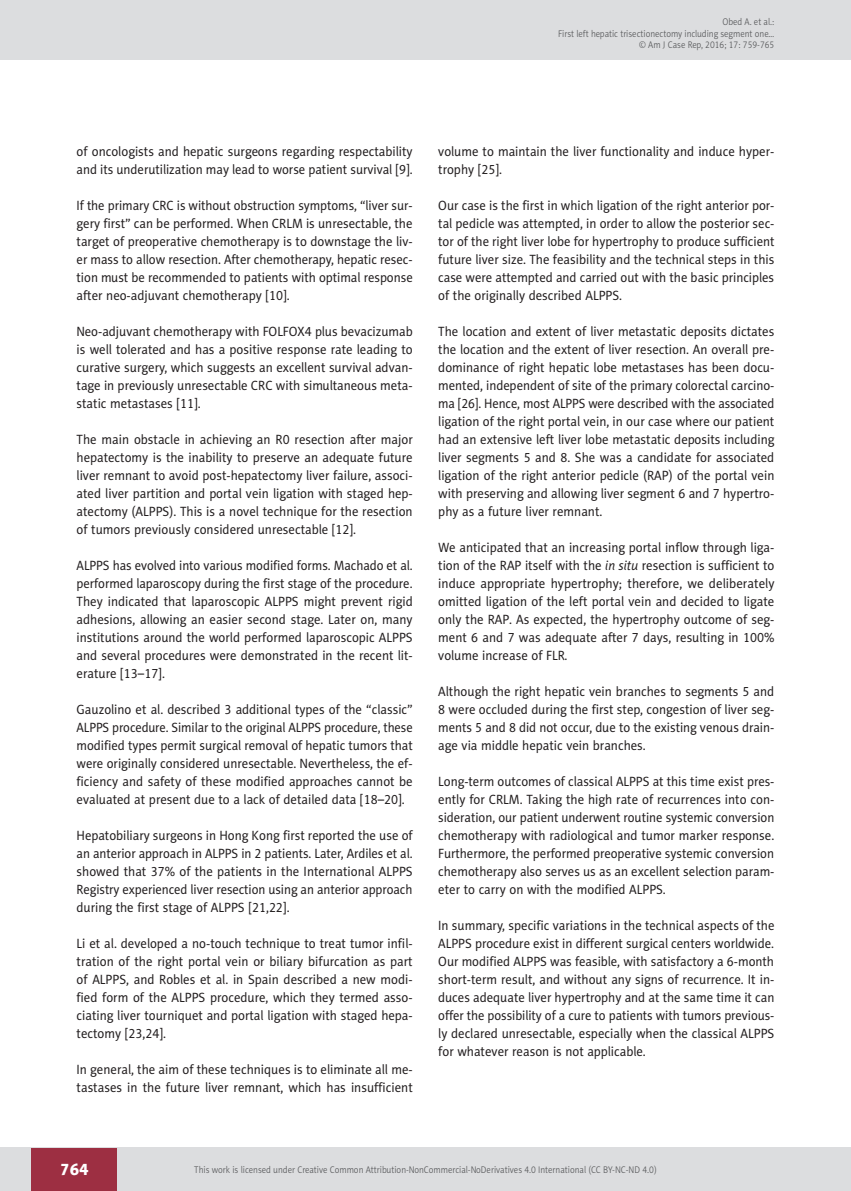
<style>
.page{position:relative;width:851px;height:1191px;background:#fff}
.page>*{position:absolute;margin:0;border:0;box-sizing:border-box;transform-origin:0 0}
.t1{font:16.5px "Naomi Sans EFN Heavy";color:#fff}
.AJCR_Body{font:13.5px/18px "Naomi Sans EFN";color:#231f20;text-align:justify;scale:.95 1}
.AJCR_Body-2{font:13.5px/18px "Naomi Sans EFN";color:#231f20;text-align:justify;scale:.94 1}
.t2{font:9.75px/11.2px "Naomi Sans EFN Light";color:#57585a;text-align:right;scale:.9 1}
.s1{font-style:italic}
</style>
<div class="page">
<div style="left:0;top:1148px;width:850px;height:43px;background:#dcdddf"></div>
<div style="left:32px;top:1147px;width:85px;height:43px;background:#9d2f42"></div>
<div style="left:0;top:0;width:850px;height:60px;background:#dcdddf"></div>
<hr style="left:850px;top:0;width:1px;height:60px;background:#dcdddf">
<p class="t2" style="left:558px;top:16px;width:241px">Obed A. et al.:<br>First left hepatic trisectionectomy including segment one… © Am J Case Rep, 2016; 17: 759-765</p>
<p class="AJCR_Body" style="left:77px;top:142px;width:355px">of oncologists and hepatic surgeons regarding respectability and its underutilization may lead to worse patient survival [9].</p>
<p class="AJCR_Body-2" style="left:77px;top:196px;width:359px">If the primary CRC is without obstruction symptoms, “liver sur&shy;gery first” can be performed. When CRLM is unresectable, the target of preoperative chemotherapy is to downstage the liv&shy;er mass to allow resection. After chemotherapy, hepatic resec&shy;tion must be recommended to patients with optimal response after neo-adjuvant chemotherapy [10].</p>
<p class="AJCR_Body" style="left:77px;top:322px;width:355px">Neo-adjuvant chemotherapy with FOLFOX4 plus bevacizumab is well tolerated and has a positive response rate leading to curative surgery, which suggests an excellent survival advan&shy;tage in previously unresectable CRC with simultaneous meta&shy;static metastases [11].</p>
<p class="AJCR_Body" style="left:77px;top:430px;width:355px">The main obstacle in achieving an R0 resection after major hepatectomy is the inability to preserve an adequate future liver remnant to avoid post-hepatectomy liver failure, associ&shy;ated liver partition and portal vein ligation with staged hep&shy;atectomy (ALPPS). This is a novel technique for the resection of tumors previously considered unresectable [12].</p>
<p class="AJCR_Body-2" style="left:77px;top:556px;width:359px">ALPPS has evolved into various modified forms. Machado et al. performed laparoscopy during the first stage of the procedure.<br>They indicated that laparoscopic ALPPS might prevent rigid adhesions, allowing an easier second stage. Later on, many institutions around the world performed laparoscopic ALPPS and several procedures were demonstrated in the recent lit&shy;erature [13–17].</p>
<p class="AJCR_Body" style="left:77px;top:700px;width:355px">Gauzolino et al. described 3 additional types of the “classic” ALPPS procedure. Similar to the original ALPPS procedure, these modified types permit surgical removal of hepatic tumors that were originally considered unresectable. Nevertheless, the ef&shy;ficiency and safety of these modified approaches cannot be evaluated at present due to a lack of detailed data [18–20].</p>
<p class="AJCR_Body" style="left:77px;top:826px;width:355px">Hepatobiliary surgeons in Hong Kong first reported the use of an anterior approach in ALPPS in 2 patients. Later, Ardiles et al. showed that 37% of the patients in the International ALPPS Registry experienced liver resection using an anterior approach during the first stage of ALPPS [21,22].</p>
<p class="AJCR_Body" style="left:77px;top:934px;width:355px">Li et al. developed a no-touch technique to treat tumor infil&shy;tration of the right portal vein or biliary bifurcation as part of ALPPS, and Robles et al. in Spain described a new modi&shy;fied form of the ALPPS procedure, which they termed asso&shy;ciating liver tourniquet and portal ligation with staged hepa&shy;tectomy [23,24].</p>
<p class="AJCR_Body" style="left:77px;top:1060px;width:355px">In general, the aim of these techniques is to eliminate all me&shy;tastases in the future liver remnant, which has insufficient</p>
<p class="AJCR_Body" style="left:438px;top:142px;width:355px">volume to maintain the liver functionality and induce hyper&shy;trophy [25].</p>
<p class="AJCR_Body" style="left:438px;top:196px;width:355px">Our case is the first in which ligation of the right anterior por&shy;tal pedicle was attempted, in order to allow the posterior sec&shy;tor of the right liver lobe for hypertrophy to produce sufficient future liver size. The feasibility and the technical steps in this case were attempted and carried out with the basic principles of the originally described ALPPS.</p>
<p class="AJCR_Body" style="left:438px;top:322px;width:355px">The location and extent of liver metastatic deposits dictates the location and the extent of liver resection. An overall pre&shy;dominance of right hepatic lobe metastases has been docu&shy;mented, independent of site of the primary colorectal carcino&shy;ma [26]. Hence, most ALPPS were described with the associated ligation of the right portal vein, in our case where our patient had an extensive left liver lobe metastatic deposits including liver segments 5 and 8. She was a candidate for associated ligation of the right anterior pedicle (RAP) of the portal vein with preserving and allowing liver segment 6 and 7 hypertro&shy;phy as a future liver remnant.</p>
<p class="AJCR_Body" style="left:438px;top:538px;width:355px">We anticipated that an increasing portal inflow through liga&shy;tion of the RAP itself with the <span class="s1">in situ</span> resection is sufficient to induce appropriate hypertrophy; therefore, we deliberately omitted ligation of the left portal vein and decided to ligate only the RAP. As expected, the hypertrophy outcome of seg&shy;ment 6 and 7 was adequate after 7 days, resulting in 100% volume increase of FLR.</p>
<p class="AJCR_Body" style="left:438px;top:682px;width:355px">Although the right hepatic vein branches to segments 5 and 8 were occluded during the first step, congestion of liver seg&shy;ments 5 and 8 did not occur, due to the existing venous drain&shy;age via middle hepatic vein branches.</p>
<p class="AJCR_Body-2" style="left:438px;top:772px;width:359px">Long-term outcomes of classical ALPPS at this time exist pres&shy;ently for CRLM. Taking the high rate of recurrences into con&shy;sideration, our patient underwent routine systemic conversion chemotherapy with radiological and tumor marker response.<br>Furthermore, the performed preoperative systemic conversion chemotherapy also serves us as an excellent selection param&shy;eter to carry on with the modified ALPPS.</p>
<p class="AJCR_Body" style="left:438px;top:916px;width:355px">In summary, specific variations in the technical aspects of the ALPPS procedure exist in different surgical centers worldwide.<br>Our modified ALPPS was feasible, with satisfactory a 6-month short-term result, and without any signs of recurrence. It in&shy;duces adequate liver hypertrophy and at the same time it can offer the possibility of a cure to patients with tumors previous&shy;ly declared unresectable, especially when the classical ALPPS for whatever reason is not applicable.</p>
<p class="t1" style="left:60px;top:1159px;width:30px">764</p>
<p class="t2" style="left:194px;top:1164px;width:515px">This work is licensed under Creative Common Attribution-NonCommercial-NoDerivatives 4.0 International (CC BY-NC-ND 4.0)</p>
</div>
